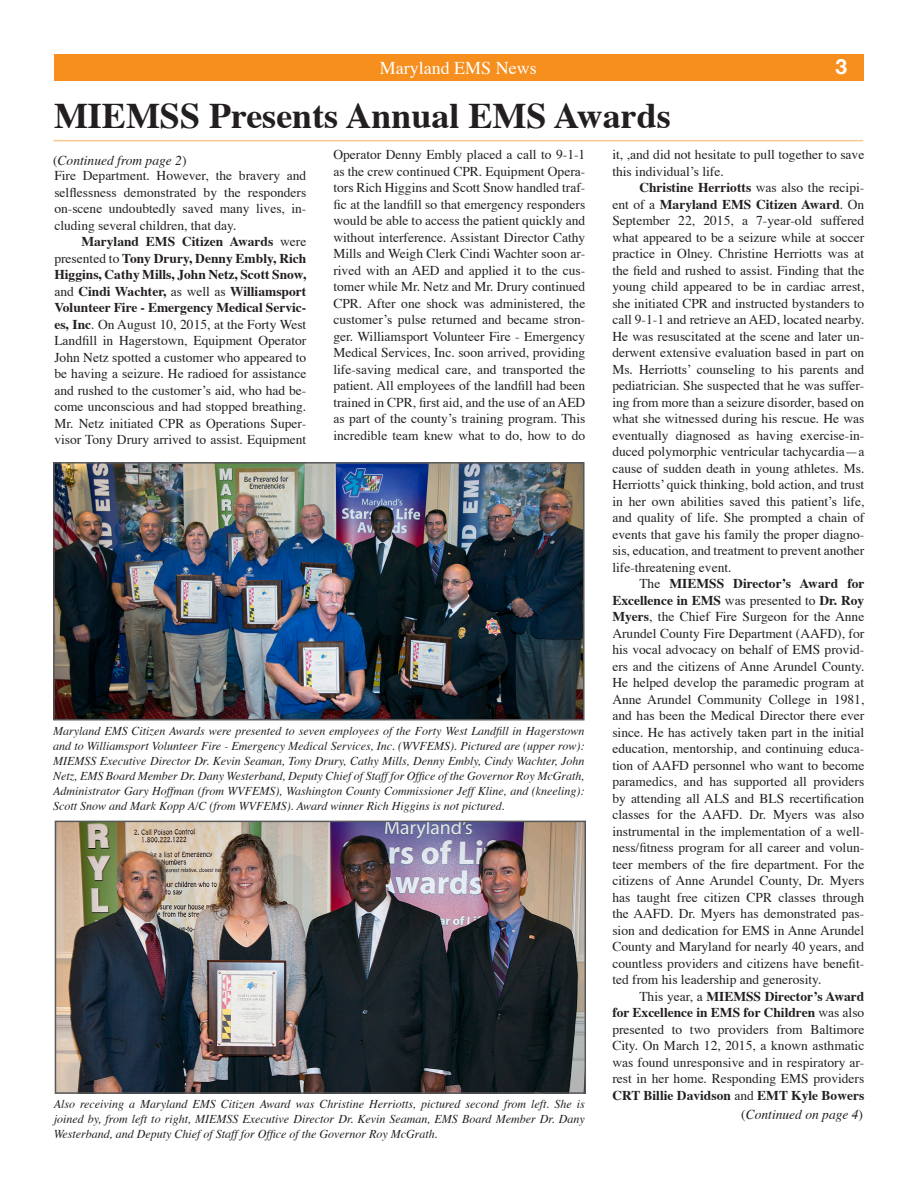
<style>
.page{position:relative;width:918px;height:1188px;background:#fff}
.page>*{position:absolute;margin:0;border:0;box-sizing:border-box;transform-origin:0 0}
.t1{font:700 36px "Times";color:#231f20}
.t2{font:700 21px "Helvetica Neue";color:#fff}
.t3{font:18px "Times";color:#fff}
.Body_Copy{font:13.5px/16.5px "Times";color:#231f20;text-align:justify}
.Body_Copy-2{font:italic 13.5px "Times";color:#231f20}
.Captions{font:italic 12px/15px "Times";color:#231f20;text-align:justify}
.s1{font-style:normal}
.s2{font-weight:700}
</style>
<div class="page">
<div style="left:54px;top:54px;width:810px;height:27px;background:#f68f1e"></div>
<hr style="left:53px;top:140px;width:810px;height:1px;background:#fcc992">
<img style="left:56px;top:465px;width:526px;height:252px">
<div style="left:53px;top:462px;width:532px;height:258px;border:2px solid #57585a"></div>
<img style="left:58px;top:824px;width:525px;height:267px">
<div style="left:55px;top:821px;width:531px;height:273px;border:2px solid #57585a"></div>
<p class="t3" style="left:380px;top:56px;width:158px">Maryland EMS News</p>
<p class="t2" style="left:836px;top:54px;width:13px">3</p>
<p class="t1" style="left:54px;top:91px;width:618px">MIEMSS Presents Annual EMS Awards</p>
<p class="Body_Copy" style="left:333px;top:147px;width:254px">Operator Denny Embly placed a call to 9-1-1 as the crew continued CPR. Equipment Opera&shy;tors Rich Higgins and Scott Snow handled traf&shy;fic at the landfill so that emergency responders would be able to access the patient quickly and without interference. Assistant Director Cathy Mills and Weigh Clerk Cindi Wachter soon ar&shy;rived with an AED and applied it to the cus&shy;tomer while Mr. Netz and Mr. Drury continued CPR. After one shock was administered, the customer’s pulse returned and became stron&shy;ger. Williamsport Volunteer Fire - Emergency Medical Services, Inc. soon arrived, providing life-saving medical care, and transported the patient. All employees of the landfill had been trained in CPR, first aid, and the use of an AED as part of the county’s training program. This incredible team knew what to do, how to do</p>
<p class="Body_Copy" style="left:612px;top:147px;width:254px">it, ,and did not hesitate to pull together to save this individual’s life.</p>
<p class="Body_Copy-2" style="left:53px;top:152px;width:135px"><span class="s1">(</span>Continued from page 2<span class="s1">)</span></p>
<p class="Body_Copy" style="left:54px;top:168px;width:254px">Fire Department. However, the bravery and selflessness demonstrated by the responders on-scene undoubtedly saved many lives, in&shy;cluding several children, that day.</p>
<p class="Body_Copy" style="left:54px;top:234px;width:254px;text-indent:27px"><span class="s2">Maryland EMS Citizen Awards</span> were presented to <span class="s2">Tony Drury, Denny Embly, Rich Higgins, Cathy Mills, John Netz, Scott Snow, </span>and <span class="s2">Cindi Wachter,</span> as well as <span class="s2">Williamsport Volunteer Fire - Emergency Medical Servic&shy;es, Inc</span>. On August 10, 2015, at the Forty West Landfill in Hagerstown, Equipment Operator John Netz spotted a customer who appeared to be having a seizure. He radioed for assistance and rushed to the customer’s aid, who had be&shy;come unconscious and had stopped breathing.<br>Mr. Netz initiated CPR as Operations Super&shy;visor Tony Drury arrived to assist. Equipment</p>
<p class="Body_Copy" style="left:612px;top:180px;width:254px;text-indent:27px"><span class="s2">Christine Herriotts</span> was also the recipi&shy;ent of a <span class="s2">Maryland EMS Citizen Award</span>. On September 22, 2015, a 7-year-old suffered what appeared to be a seizure while at soccer practice in Olney. Christine Herriotts was at the field and rushed to assist. Finding that the young child appeared to be in cardiac arrest, she initiated CPR and instructed bystanders to call 9-1-1 and retrieve an AED, located nearby.<br>He was resuscitated at the scene and later un&shy;derwent extensive evaluation based in part on Ms. Herriotts’ counseling to his parents and pediatrician. She suspected that he was suffer&shy;ing from more than a seizure disorder, based on what she witnessed during his rescue. He was eventually diagnosed as having exercise-in&shy;duced polymorphic ventricular tachycardia—a cause of sudden death in young athletes. Ms.<br>Herriotts’ quick thinking, bold action, and trust in her own abilities saved this patient’s life, and quality of life. She prompted a chain of events that gave his family the proper diagno&shy;sis, education, and treatment to prevent another life-threatening event.</p>
<p class="Body_Copy" style="left:612px;top:576px;width:254px;text-indent:27px">The <span class="s2">MIEMSS Director’s Award for Excellence in EMS</span> was presented to <span class="s2">Dr. Roy Myers</span>, the Chief Fire Surgeon for the Anne Arundel County Fire Department (AAFD), for his vocal advocacy on behalf of EMS provid&shy;ers and the citizens of Anne Arundel County.<br>He helped develop the paramedic program at Anne Arundel Community College in 1981, and has been the Medical Director there ever since. He has actively taken part in the initial education, mentorship, and continuing educa&shy;tion of AAFD personnel who want to become paramedics, and has supported all providers by attending all ALS and BLS recertification classes for the AAFD. Dr. Myers was also instrumental in the implementation of a well&shy;ness/fitness program for all career and volun&shy;teer members of the fire department. For the citizens of Anne Arundel County, Dr. Myers has taught free citizen CPR classes through the AAFD. Dr. Myers has demonstrated pas&shy;sion and dedication for EMS in Anne Arundel County and Maryland for nearly 40 years, and countless providers and citizens have benefit&shy;ted from his leadership and generosity.</p>
<p class="Body_Copy" style="left:612px;top:989px;width:254px;text-indent:27px">This year, a <span class="s2">MIEMSS Director’s Award for Excellence in EMS for Children</span> was also presented to two providers from Baltimore City. On March 12, 2015, a known asthmatic was found unresponsive and in respiratory ar&shy;rest in her home. Responding EMS providers <span class="s2">CRT Billie Davidson</span> and <span class="s2">EMT Kyle Bowers</span></p>
<p class="Captions" style="left:53px;top:724px;width:533px">Maryland EMS Citizen Awards were presented to seven employees of the Forty West Landfill in Hagerstown and to Williamsport Volunteer Fire - Emergency Medical Services, Inc. (WVFEMS). Pictured are (upper row):<br>MIEMSS Executive Director Dr. Kevin Seaman, Tony Drury, Cathy Mills, Denny Embly, Cindy Wachter, John Netz, EMS Board Member Dr. Dany Westerband, Deputy Chief of Staff for Office of the Governor Roy McGrath, Administrator Gary Hoffman (from WVFEMS), Washington County Commissioner Jeff Kline, and (kneeling):<br>Scott Snow and Mark Kopp A/C (from WVFEMS). Award winner Rich Higgins is not pictured.</p>
<p class="Captions" style="left:54px;top:1097px;width:533px">Also receiving a Maryland EMS Citizen Award was Christine Herriotts, pictured second from left. She is joined by, from left to right, MIEMSS Executive Director Dr. Kevin Seaman, EMS Board Member Dr. Dany Westerband, and Deputy Chief of Staff for Office of the Governor Roy McGrath.</p>
<p class="Body_Copy-2" style="left:741px;top:1107px;width:123px"><span class="s1">(</span>Continued on page 4<span class="s1">)</span></p>
</div>
